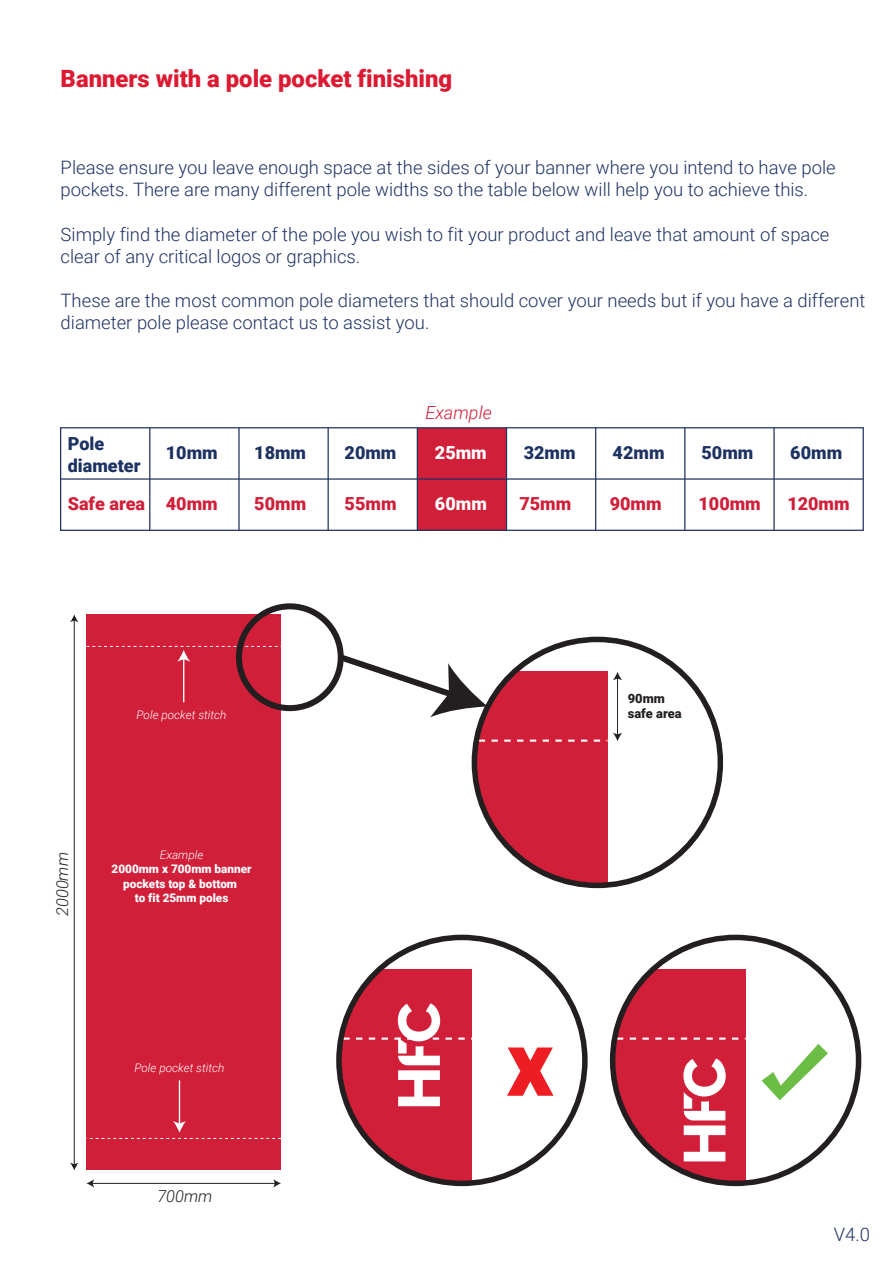
<style>
.page{position:relative;width:893px;height:1263px;background:#fff}
.page>*{position:absolute;margin:0;border:0;box-sizing:border-box;transform-origin:0 0}
.t1{font:900 91.35px "Roboto";color:#ee1d23}
.t2{font:900 23.85px "Roboto";color:#dc1a32}
.t3{font:300 18.45px/22.2px "Roboto";color:#1e3262}
.t4{font:900 18px/21.6px "Roboto";color:#1e3262}
.t5{font:900 18px "Roboto";color:#d11e39}
.t6{font:900 18px "Roboto";color:#fff}
.t7{font:italic 300 18px "Roboto";color:#d11e39}
.t8{font:italic 300 16.35px "Roboto";color:#231f20}
.t9{font:900 12.9px/15.5px "Roboto";color:#231f20}
.t10{font:900 11.7px/14.1px "Roboto";color:#fff;text-align:center}
.t11{font:italic 300 11.7px "Roboto";color:#fff}
</style>
<div class="page">
<div style="left:417px;top:428px;width:89px;height:102px;background:#d11e39"></div>
<svg style="left:762px;top:1044px;width:66px;height:56px"></svg>
<div style="left:60px;top:427px;width:804px;height:104px;border:1px solid #1e3262"></div>
<hr style="left:61px;top:478px;width:802px;height:2px;background:#1e3262">
<hr style="left:773px;top:428px;width:2px;height:102px;background:#1e3262">
<hr style="left:684px;top:428px;width:1px;height:102px;background:#1e3262">
<hr style="left:595px;top:428px;width:1px;height:102px;background:#1e3262">
<hr style="left:506px;top:428px;width:1px;height:102px;background:#1e3262">
<hr style="left:417px;top:428px;width:1px;height:102px;background:#1e3262">
<hr style="left:328px;top:428px;width:1px;height:102px;background:#1e3262">
<hr style="left:238px;top:428px;width:2px;height:102px;background:#1e3262">
<hr style="left:149px;top:428px;width:1px;height:102px;background:#1e3262">
<hr style="left:617px;top:678px;width:1px;height:57px;background:#231f20">
<svg style="left:613px;top:672px;width:9px;height:8px"></svg>
<svg style="left:613px;top:733px;width:9px;height:8px"></svg>
<div style="left:86px;top:614px;width:195px;height:556px;background:#d11e39"></div>
<hr style="left:183px;top:658px;width:1px;height:44px;background:#fff">
<svg style="left:86px;top:646px;width:195px;height:15px"></svg>
<hr style="left:179px;top:1080px;width:1px;height:44px;background:#fff">
<svg style="left:86px;top:1121px;width:195px;height:18px"></svg>
<hr style="left:74px;top:620px;width:1px;height:545px;background:#231f20">
<svg style="left:70px;top:614px;width:9px;height:8px"></svg>
<svg style="left:70px;top:1163px;width:9px;height:7px"></svg>
<hr style="left:92px;top:1183px;width:184px;height:1px;background:#231f20">
<svg style="left:86px;top:1179px;width:8px;height:9px"></svg>
<svg style="left:273px;top:1179px;width:8px;height:9px"></svg>
<div style="left:236px;top:603px;width:108px;height:108px;border:6px solid #231f20;border-radius:50%"></div>
<svg style="left:333px;top:650px;width:141px;height:67px"></svg>
<svg style="left:474px;top:671px;width:133px;height:214px;background:#cf3b52"></svg>
<svg style="left:479px;top:739px;width:128px;height:3px"></svg>
<div style="left:472px;top:637px;width:251px;height:251px;border:6px solid #231f20;border-radius:50%"></div>
<svg style="left:344px;top:969px;width:128px;height:214px;fill:#d11e39"></svg>
<div style="left:336px;top:935px;width:252px;height:251px;border:6px solid #231f20;border-radius:50%"></div>
<svg style="left:613px;top:969px;width:133px;height:214px;background:#cf4156"></svg>
<svg style="left:617px;top:1037px;width:129px;height:3px"></svg>
<svg style="left:683px;top:1058px;width:43px;height:103px"></svg>
<div style="left:610px;top:935px;width:251px;height:251px;border:6px solid #231f20;border-radius:50%"></div>
<svg style="left:339px;top:1003px;width:133px;height:103px"></svg>
<p class="t2" style="left:61px;top:62px;width:393px">Banners with a pole pocket finishing</p>
<p class="t3" style="left:61px;top:156px;width:777px">Please ensure you leave enough space at the sides of your banner where you intend to have pole pockets. There are many different pole widths so the table below will help you to achieve this.</p>
<p class="t3" style="left:61px;top:222px;width:770px">Simply find the diameter of the pole you wish to fit your product and leave that amount of space clear of any critical logos or graphics.</p>
<p class="t3" style="left:61px;top:289px;width:806px">These are the most common pole diameters that should cover your needs but if you have a different diameter pole please contact us to assist you.</p>
<p class="t4" style="left:68px;top:432px;width:74px">Pole diameter</p>
<p class="t5" style="left:68px;top:491px;width:79px">Safe area</p>
<p class="t7" style="left:425px;top:400px;width:68px">Example</p>
<p class="t4" style="left:166px;top:441px;width:53px">10mm</p>
<p class="t4" style="left:254px;top:441px;width:53px">18mm</p>
<p class="t4" style="left:345px;top:441px;width:53px">20mm</p>
<p class="t6" style="left:435px;top:440px;width:53px">25mm</p>
<p class="t4" style="left:524px;top:441px;width:53px">32mm</p>
<p class="t4" style="left:613px;top:441px;width:53px">42mm</p>
<p class="t4" style="left:701px;top:441px;width:53px">50mm</p>
<p class="t4" style="left:790px;top:441px;width:53px">60mm</p>
<p class="t5" style="left:166px;top:491px;width:53px">40mm</p>
<p class="t5" style="left:254px;top:491px;width:53px">50mm</p>
<p class="t5" style="left:345px;top:491px;width:53px">55mm</p>
<p class="t6" style="left:435px;top:491px;width:53px">60mm</p>
<p class="t5" style="left:519px;top:491px;width:53px">75mm</p>
<p class="t5" style="left:610px;top:491px;width:53px">90mm</p>
<p class="t5" style="left:698px;top:491px;width:64px">100mm</p>
<p class="t5" style="left:787px;top:491px;width:64px">120mm</p>
<p class="t11" style="left:137px;top:707px;width:91px">Pole pocket stitch</p>
<p class="t8" style="left:51px;top:916px;width:65px;rotate:-90deg">2000mm</p>
<p class="t11" style="left:160px;top:847px;width:45px">Example</p>
<p class="t10" style="left:112px;top:862px;width:142px">2000mm x 700mm banner pockets top &amp; bottom<br>to fit 25mm poles</p>
<p class="t11" style="left:135px;top:1060px;width:91px">Pole pocket stitch</p>
<p class="t8" style="left:157px;top:1185px;width:57px">700mm</p>
<p class="t9" style="left:628px;top:690px;width:55px">90mm safe area</p>
<h1 class="t1" style="left:506px;top:999px;width:49px">x</h1>
<p class="t3" style="left:834px;top:1222px;width:38px">V4.0</p>
</div>
